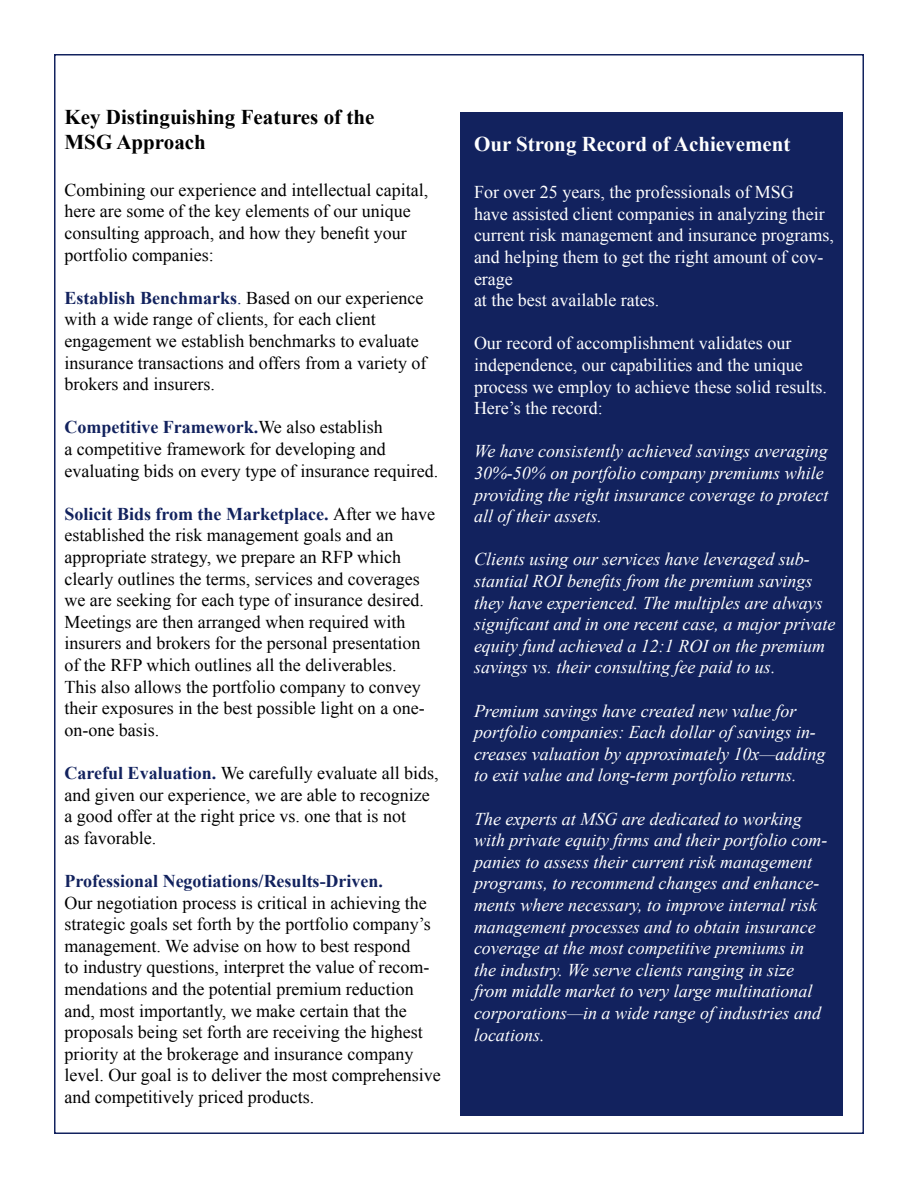
<style>
.page{position:relative;width:918px;height:1188px;background:#fff}
.page>*{position:absolute;margin:0;border:0;box-sizing:border-box;transform-origin:0 0}
.t1{font:700 21px/25.2px "Times New Roman";color:#000}
.t2{font:700 21px "Times New Roman";color:#fff}
.t3{font:18px/21.6px "Times New Roman";color:#000}
.t4{font:italic 18px/21.6px "Times New Roman";color:#fff}
.t5{font:18px/21.6px "Times New Roman";color:#fff}
.t6{font:700 18px "Times New Roman";color:#12225e}
.s1{font-weight:700;color:#12225e}
.s2{color:#12225e}
</style>
<div class="page">
<div style="left:460px;top:112px;width:383px;height:1004px;background:#12225e"></div>
<p class="t1" style="left:64px;top:104px;width:311px">Key Distinguishing Features of the<br>MSG Approach</p>
<p class="t3" style="left:64px;top:179px;width:365px">Combining our experience and intellectual capital, here are some of the key elements of our unique consulting approach, and how they benefit your portfolio companies:</p>
<p class="t3" style="left:64px;top:287px;width:364px"><span class="s1">Establish Benchmarks</span><span class="s2">.</span> Based on our experience with a wide range of clients, for each client engagement we establish benchmarks to evaluate insurance transactions and offers from a variety of brokers and insurers.</p>
<p class="t3" style="left:64px;top:416px;width:375px"><span class="s1">Competitive Framework.</span>We also establish<br>a competitive framework for developing and evaluating bids on every type of insurance required.</p>
<p class="t3" style="left:64px;top:503px;width:372px"><span class="s1">Solicit Bids from the Marketplace.</span> After we have established the risk management goals and an appropriate strategy, we prepare an RFP which clearly outlines the terms, services and coverages we are seeking for each type of insurance desired.<br>Meetings are then arranged when required with insurers and brokers for the personal presentation of the RFP which outlines all the deliverables.<br>This also allows the portfolio company to convey their exposures in the best possible light on a one&shy;on-one basis.</p>
<p class="t3" style="left:64px;top:762px;width:376px"><span class="s1">Careful Evaluation.</span> We carefully evaluate all bids, and given our experience, we are able to recognize a good offer at the right price vs. one that is not<br>as favorable.</p>
<p class="t6" style="left:64px;top:868px;width:320px">Professional Negotiations/Results-Driven.</p>
<p class="t3" style="left:64px;top:891px;width:378px">Our negotiation process is critical in achieving the strategic goals set forth by the portfolio company’s management. We advise on how to best respond<br>to industry questions, interpret the value of recom&shy;mendations and the potential premium reduction and, most importantly, we make certain that the proposals being set forth are receiving the highest priority at the brokerage and insurance company level. Our goal is to deliver the most comprehensive and competitively priced products.</p>
<p class="t2" style="left:474px;top:130px;width:318px">Our Strong Record of Achievement</p>
<p class="t5" style="left:474px;top:181px;width:361px">For over 25 years, the professionals of MSG<br>have assisted client companies in analyzing their current risk management and insurance programs, and helping them to get the right amount of cov&shy;erage<br>at the best available rates.</p>
<p class="t5" style="left:474px;top:332px;width:354px">Our record of accomplishment validates our independence, our capabilities and the unique process we employ to achieve these solid results.<br>Here’s the record:</p>
<p class="t4" style="left:474px;top:440px;width:356px">We have consistently achieved savings averaging 30%-50% on portfolio company premiums while providing the right insurance coverage to protect all of their assets.</p>
<p class="t4" style="left:474px;top:548px;width:363px">Clients using our services have leveraged sub&shy;stantial ROI benefits from the premium savings they have experienced. The multiples are always significant and in one recent case, a major private equity fund achieved a 12:1 ROI on the premium savings vs. their consulting fee paid to us.</p>
<p class="t4" style="left:474px;top:699px;width:353px">Premium savings have created new value for portfolio companies: Each dollar of savings in&shy;creases valuation by approximately 10x—adding to exit value and long-term portfolio returns.</p>
<p class="t4" style="left:474px;top:807px;width:355px">The experts at MSG are dedicated to working with private equity firms and their portfolio com&shy;panies to assess their current risk management programs, to recommend changes and enhance&shy;ments where necessary, to improve internal risk management processes and to obtain insurance coverage at the most competitive premiums in the industry. We serve clients ranging in size from middle market to very large multinational corporations—in a wide range of industries and locations.</p>
</div>
